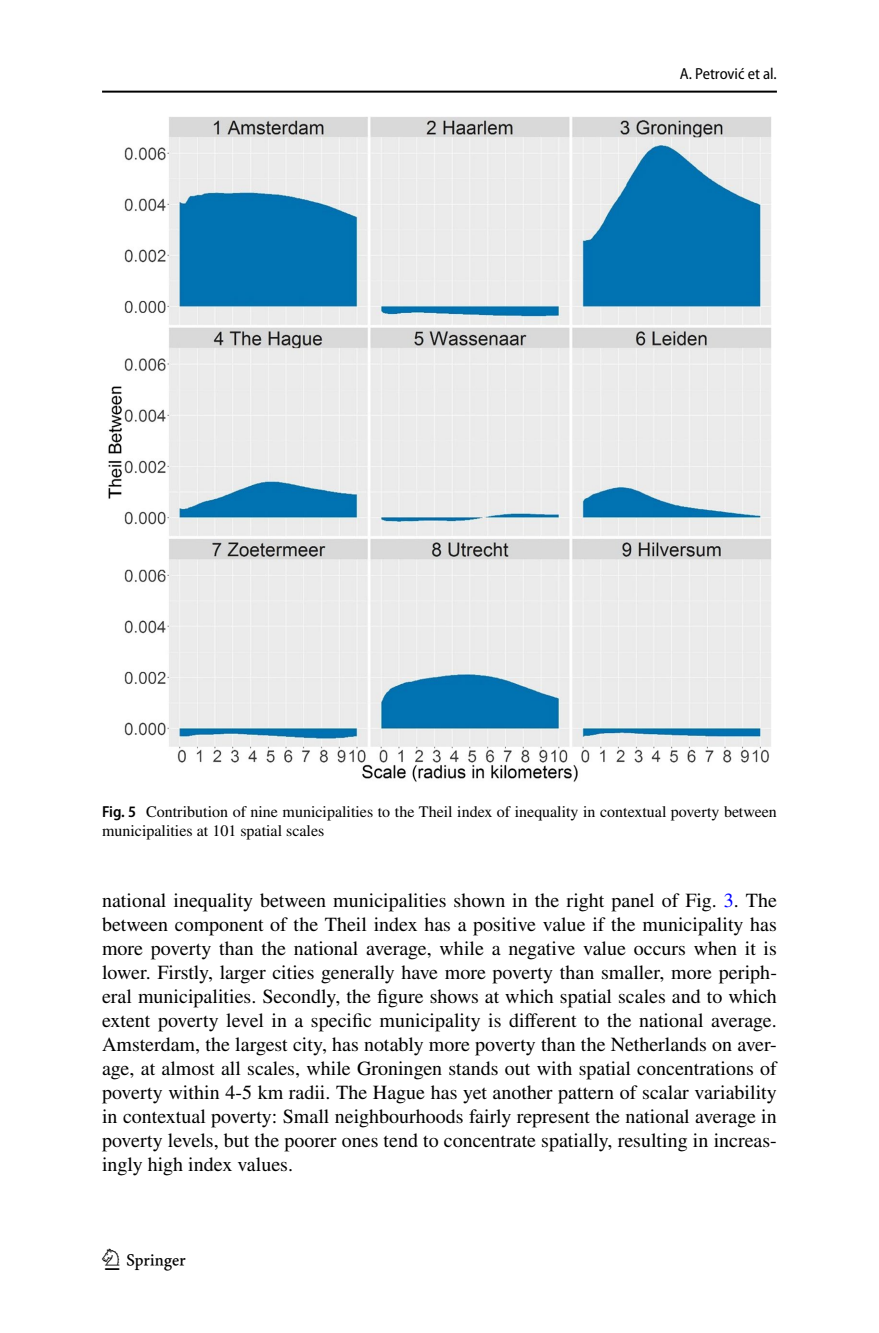
<style>
.page{position:relative;width:879px;height:1333px;background:#fff}
.page>*{position:absolute;margin:0;border:0;box-sizing:border-box;transform-origin:0 0}
.t1{font:30px "Springnew Regular 4";color:#000}
.t2{font:20px/24px "STIX";color:#000;text-align:justify}
.t3{font:16px/19px "STIX";color:#000}
.t4{font:semi-condensed 16px "Myriad Pro";color:#000}
.s1{font-family:"Myriad Pro";font-weight:600;font-stretch:semi-condensed}
.s2{color:#00f}
</style>
<div class="page">
<hr style="left:102px;top:91px;width:675px;height:2px;background:#000">
<img style="left:108px;top:117px;width:663px;height:665px">
<p class="t4" style="left:680px;top:65px;width:98px">A. Petrović et al.</p>
<p class="t3" style="left:102px;top:803px;width:676px"><span class="s1">Fig. 5</span> Contribution of nine municipalities to the Theil index of inequality in contextual poverty between municipalities at 101 spatial scales</p>
<p class="t2" style="left:102px;top:889px;width:676px">national inequality between municipalities shown in the right panel of Fig. <span class="s2">3</span>. The between component of the Theil index has a positive value if the municipality has more poverty than the national average, while a negative value occurs when it is lower. Firstly, larger cities generally have more poverty than smaller, more periph&shy;eral municipalities. Secondly, the figure shows at which spatial scales and to which extent poverty level in a specific municipality is different to the national average.<br>Amsterdam, the largest city, has notably more poverty than the Netherlands on aver&shy;age, at almost all scales, while Groningen stands out with spatial concentrations of poverty within 4-5 km radii. The Hague has yet another pattern of scalar variability in contextual poverty: Small neighbourhoods fairly represent the national average in poverty levels, but the poorer ones tend to concentrate spatially, resulting in increas&shy;ingly high index values.</p>
<h1 class="t1" style="left:105px;top:1248px;width:83px">1 3</h1>
</div>
